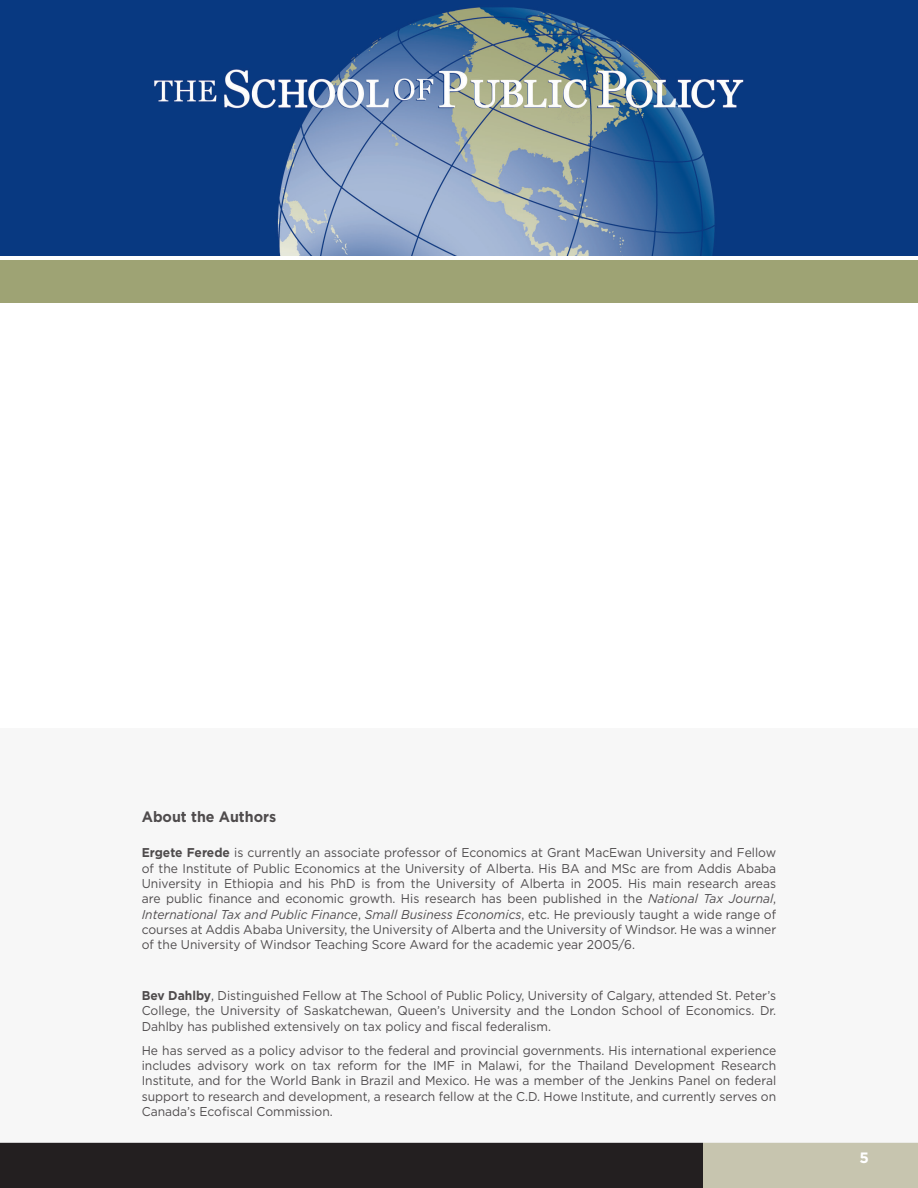
<style>
.page{position:relative;width:918px;height:1188px;background:#fff}
.page>*{position:absolute;margin:0;border:0;box-sizing:border-box;transform-origin:0 0}
.t1{font:700 15px "Gotham";color:#231f20;scale:.95 1}
.Page_Numbers__gotham{font:700 15px "Gotham";color:#fff}
.t2{font:12.75px/15.3px "Gotham";color:#231f20;text-align:justify;scale:.95 1}
.s1{font-weight:700}
.s2{font-style:italic}
</style>
<div class="page">
<div style="left:703px;top:1143px;width:215px;height:45px;background:#c7c5af"></div>
<div style="left:0;top:1143px;width:703px;height:45px;background:#231f20"></div>
<div style="left:0;top:261px;width:918px;height:42px;background:#9ea374"></div>
<img style="left:0;top:0;width:918px;height:256px">
<div style="left:0;top:729px;width:918px;height:414px;background:#f5f5f6"></div>
<p class="t1" style="left:142px;top:807px;width:143px">About the Authors</p>
<p class="t2" style="left:142px;top:845px;width:669px"><span class="s1">Ergete Ferede</span> is currently an associate professor of Economics at Grant MacEwan University and Fellow of the Institute of Public Economics at the University of Alberta. His BA and MSc are from Addis Ababa University in Ethiopia and his PhD is from the University of Alberta in 2005. His main research areas are public finance and economic growth. His research has been published in the <span class="s2">National Tax Journal</span>, <span class="s2">International Tax and Public Finance</span>, <span class="s2">Small Business Economics</span>, etc. He previously taught a wide range of courses at Addis Ababa University, the University of Alberta and the University of Windsor. He was a winner of the University of Windsor Teaching Score Award for the academic year 2005/6.</p>
<p class="t2" style="left:142px;top:988px;width:669px"><span class="s1">Bev Dahlby</span>, Distinguished Fellow at The School of Public Policy, University of Calgary, attended St. Peter’s College, the University of Saskatchewan, Queen’s University and the London School of Economics. Dr.<br>Dahlby has published extensively on tax policy and fiscal federalism.</p>
<p class="t2" style="left:142px;top:1042px;width:669px">He has served as a policy advisor to the federal and provincial governments. His international experience includes advisory work on tax reform for the IMF in Malawi, for the Thailand Development Research Institute, and for the World Bank in Brazil and Mexico. He was a member of the Jenkins Panel on federal support to research and development, a research fellow at the C.D. Howe Institute, and currently serves on Canada’s Ecofiscal Commission.</p>
<p class="Page_Numbers__gotham" style="left:860px;top:1148px;width:11px">5</p>
</div>
